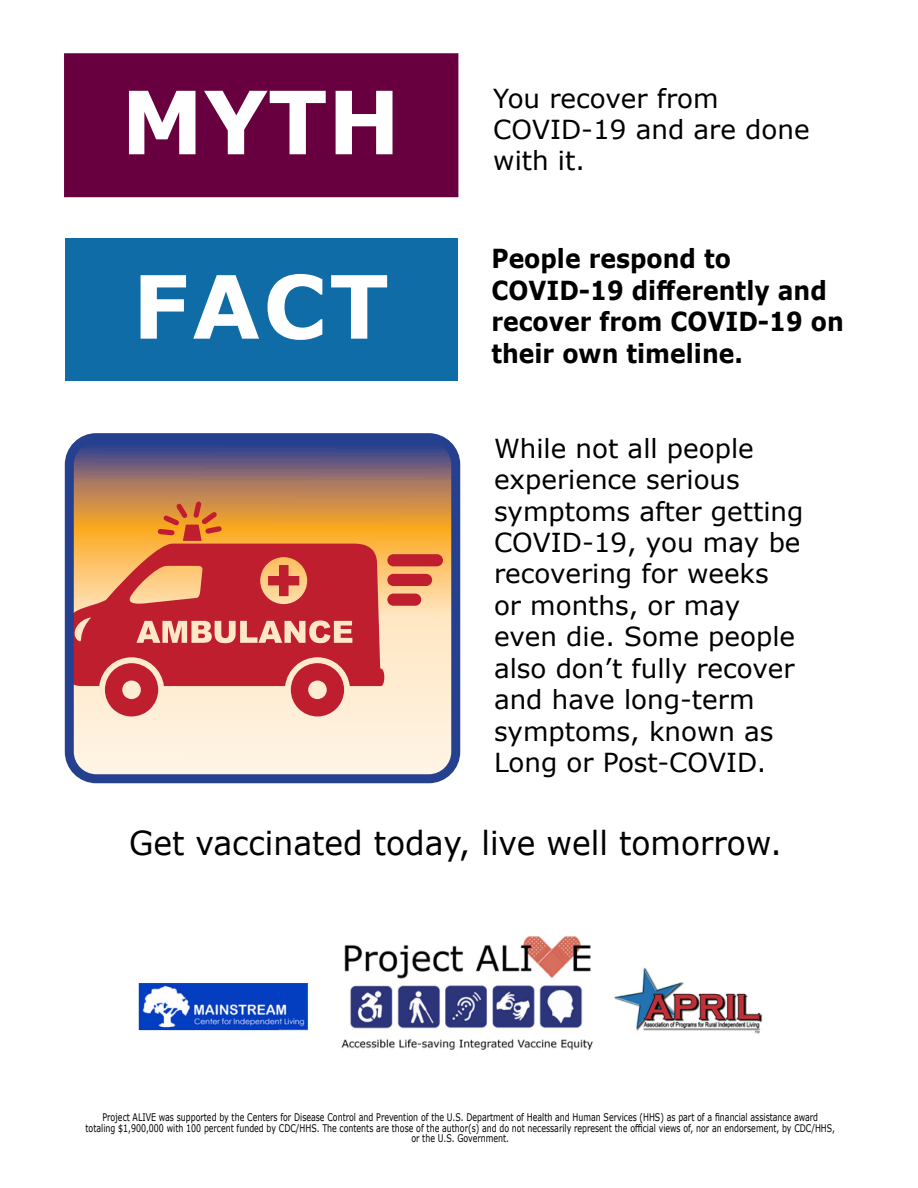
<style>
.page{position:relative;width:918px;height:1188px;background:#fff}
.page>*{position:absolute;margin:0;border:0;box-sizing:border-box;transform-origin:0 0}
.t1{font:700 87.3px "Verdana";letter-spacing:.015em;color:#fff}
.t2{font:33px "Verdana";color:#000;scale:.95 1}
.t3{font:26.25px/31.5px "Verdana";color:#000}
.t4{font:700 26.25px/31.5px "Verdana";color:#000;scale:.9 1}
.t5{font:10.5px/10.5px "Verdana";color:#000;text-align:center;scale:.75 1}
</style>
<div class="page">
<div style="left:64px;top:53px;width:394px;height:144px;background:#680040;border:2px solid #680040"></div>
<div style="left:65px;top:238px;width:393px;height:143px;background:#0f6ca7"></div>
<svg style="left:75px;top:443px;width:375px;height:330px;background:#d5b697"></svg>
<svg style="left:75px;top:544px;width:309px;height:142px;background:#ce4d48"></svg>
<div style="left:387px;top:554px;width:56px;height:12px;background:#be1e2d;border-radius:6px"></div>
<div style="left:387px;top:574px;width:45px;height:12px;background:#be1e2d;border-radius:6px"></div>
<div style="left:387px;top:594px;width:34px;height:12px;background:#be1e2d;border-radius:6px"></div>
<svg style="left:105px;top:663px;width:53px;height:53px;background:#d0585c"></svg>
<svg style="left:291px;top:663px;width:53px;height:53px;background:#d0585c"></svg>
<svg style="left:268px;top:565px;width:31px;height:31px"></svg>
<svg style="left:155px;top:500px;width:70px;height:41px;background:#dc7d32"></svg>
<div style="left:65px;top:433px;width:395px;height:350px;border:9px solid #25408f;border-radius:27px"></div>
<img style="left:138px;top:936px;width:625px;height:114px">
<h1 class="t1" style="left:121px;top:61px;width:281px">MYTH</h1>
<h1 class="t1" style="left:132px;top:245px;width:258px">FACT</h1>
<p class="t3" style="left:493px;top:82px;width:318px">You recover from<br>COVID-19 and are done with it.</p>
<p class="t4" style="left:491px;top:243px;width:268px">People respond to</p>
<p class="t4" style="left:491px;top:274px;width:374px">COVID-19 differently and</p>
<p class="t4" style="left:491px;top:305px;width:393px">recover from COVID-19 on their own timeline.</p>
<p class="t3" style="left:494px;top:432px;width:311px">While not all people experience serious symptoms after getting<br>COVID-19, you may be recovering for weeks<br>or months, or may even die. Some people also don’t fully recover and have long-term symptoms, known as<br>Long or Post-COVID.</p>
<p class="t2" style="left:129px;top:820px;width:689px">Get vaccinated today, live well tomorrow.</p>
<p class="t5" style="left:85px;top:1112px;width:1001px">Project ALIVE was supported by the Centers for Disease Control and Prevention of the U.S. Department of Health and Human Services (HHS) as part of a financial assistance award<br>totaling $1,900,000 with 100 percent funded by CDC/HHS. The contents are those of the author(s) and do not necessarily represent the official views of, nor an endorsement, by CDC/HHS, or the U.S. Government.</p>
</div>
